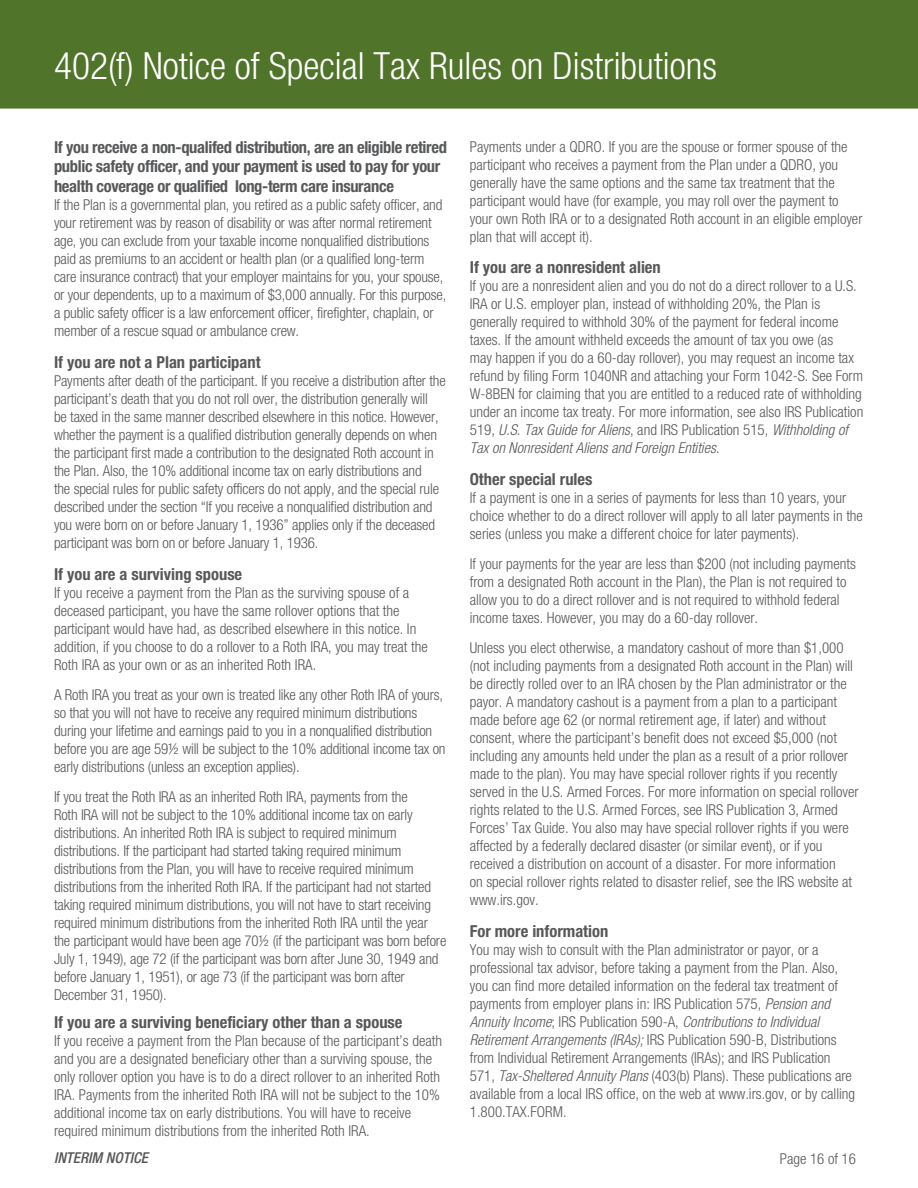
<style>
.page{position:relative;width:918px;height:1188px;background:#fff}
.page>*{position:absolute;margin:0;border:0;box-sizing:border-box;transform-origin:0 0}
.t1{font:300 condensed 37.5px "Helvetica Neue LT Std";color:#fff}
.t2{font:700 condensed 16.5px/19.8px "Helvetica Neue LT Std";letter-spacing:-.02em;color:#57585a}
.t3{font:700 condensed 16.5px "Helvetica Neue LT Std";color:#57585a}
.t4{font:300 condensed 15px/18px "Helvetica Neue LT Std";color:#57585a}
.t5{font:italic 500 condensed 15px "Helvetica Neue LT Std";color:#57585a}
.s1{font-style:italic}
</style>
<div class="page">
<div style="left:0;top:0;width:918px;height:109px;background:#50752a"></div>
<p class="t1" style="left:54px;top:45px;width:665px">402(f) Notice of Special Tax Rules on Distributions</p>
<p class="t2" style="left:54px;top:137px;width:395px">If you receive a non-qualifed distribution, are an eligible retired public safety officer, and your payment is used to pay for your health coverage or qualified long-term care insurance</p>
<p class="t4" style="left:54px;top:196px;width:394px">If the Plan is a governmental plan, you retired as a public safety officer, and your retirement was by reason of disability or was after normal retirement age, you can exclude from your taxable income nonqualified distributions paid as premiums to an accident or health plan (or a qualified long-term care insurance contract) that your employer maintains for you, your spouse, or your dependents, up to a maximum of $3,000 annually. For this purpose, a public safety officer is a law enforcement officer, firefighter, chaplain, or member of a rescue squad or ambulance crew.</p>
<p class="t3" style="left:54px;top:352px;width:208px">If you are not a Plan participant</p>
<p class="t4" style="left:54px;top:372px;width:393px">Payments after death of the participant. If you receive a distribution after the participant’s death that you do not roll over, the distribution generally will<br>be taxed in the same manner described elsewhere in this notice. However, whether the payment is a qualified distribution generally depends on when the participant first made a contribution to the designated Roth account in the Plan. Also, the 10% additional income tax on early distributions and<br>the special rules for public safety officers do not apply, and the special rule described under the section “If you receive a nonqualified distribution and you were born on or before January 1, 1936” applies only if the deceased participant was born on or before January 1, 1936.</p>
<p class="t3" style="left:54px;top:564px;width:190px">If you are a surviving spouse</p>
<p class="t4" style="left:54px;top:583px;width:375px">If you receive a payment from the Plan as the surviving spouse of a deceased participant, you have the same rollover options that the participant would have had, as described elsewhere in this notice. In addition, if you choose to do a rollover to a Roth IRA, you may treat the Roth IRA as your own or as an inherited Roth IRA.</p>
<p class="t4" style="left:54px;top:685px;width:393px">A Roth IRA you treat as your own is treated like any other Roth IRA of yours, so that you will not have to receive any required minimum distributions during your lifetime and earnings paid to you in a nonqualified distribution before you are age 59½ will be subject to the 10% additional income tax on early distributions (unless an exception applies).</p>
<p class="t4" style="left:54px;top:787px;width:394px">If you treat the Roth IRA as an inherited Roth IRA, payments from the<br>Roth IRA will not be subject to the 10% additional income tax on early distributions. An inherited Roth IRA is subject to required minimum distributions. If the participant had started taking required minimum distributions from the Plan, you will have to receive required minimum distributions from the inherited Roth IRA. If the participant had not started taking required minimum distributions, you will not have to start receiving required minimum distributions from the inherited Roth IRA until the year the participant would have been age 70½ (if the participant was born before July 1, 1949), age 72 (if the participant was born after June 30, 1949 and before January 1, 1951), or age 73 (if the participant was born after December 31, 1950).</p>
<p class="t3" style="left:54px;top:1012px;width:350px">If you are a surviving beneficiary other than a spouse</p>
<p class="t4" style="left:54px;top:1032px;width:390px">If you receive a payment from the Plan because of the participant’s death and you are a designated beneficiary other than a surviving spouse, the only rollover option you have is to do a direct rollover to an inherited Roth IRA. Payments from the inherited Roth IRA will not be subject to the 10% additional income tax on early distributions. You will have to receive</p>
<p class="t4" style="left:54px;top:1122px;width:317px">required minimum distributions from the inherited Roth IRA.</p>
<p class="t5" style="left:54px;top:1149px;width:96px">INTERIM NOTICE</p>
<p class="t4" style="left:470px;top:137px;width:394px">Payments under a QDRO. If you are the spouse or former spouse of the participant who receives a payment from the Plan under a QDRO, you generally have the same options and the same tax treatment that the participant would have (for example, you may roll over the payment to your own Roth IRA or to a designated Roth account in an eligible employer plan that will accept it).</p>
<p class="t3" style="left:470px;top:258px;width:193px">If you are a nonresident alien</p>
<p class="t4" style="left:470px;top:277px;width:395px">If you are a nonresident alien and you do not do a direct rollover to a U.S.<br>IRA or U.S. employer plan, instead of withholding 20%, the Plan is generally required to withhold 30% of the payment for federal income taxes. If the amount withheld exceeds the amount of tax you owe (as<br>may happen if you do a 60-day rollover), you may request an income tax refund by filing Form 1040NR and attaching your Form 1042-S. See Form W-8BEN for claiming that you are entitled to a reduced rate of withholding under an income tax treaty. For more information, see also IRS Publication 519, <span class="s1">U.S. Tax Guide for Aliens</span>, and IRS Publication 515, <span class="s1">Withholding of Tax on Nonresident Aliens and Foreign Entities.</span></p>
<p class="t3" style="left:470px;top:469px;width:124px">Other special rules</p>
<p class="t4" style="left:470px;top:489px;width:395px">If a payment is one in a series of payments for less than 10 years, your choice whether to do a direct rollover will apply to all later payments in the series (unless you make a different choice for later payments).</p>
<p class="t4" style="left:470px;top:555px;width:388px">If your payments for the year are less than $200 (not including payments from a designated Roth account in the Plan), the Plan is not required to allow you to do a direct rollover and is not required to withhold federal income taxes. However, you may do a 60-day rollover.</p>
<p class="t4" style="left:470px;top:639px;width:390px">Unless you elect otherwise, a mandatory cashout of more than $1,000 (not including payments from a designated Roth account in the Plan) will be directly rolled over to an IRA chosen by the Plan administrator or the payor. A mandatory cashout is a payment from a plan to a participant made before age 62 (or normal retirement age, if later) and without consent, where the participant’s benefit does not exceed $5,000 (not including any amounts held under the plan as a result of a prior rollover made to the plan). You may have special rollover rights if you recently served in the U.S. Armed Forces. For more information on special rollover rights related to the U.S. Armed Forces, see IRS Publication 3, Armed Forces’ Tax Guide. You also may have special rollover rights if you were affected by a federally declared disaster (or similar event), or if you received a distribution on account of a disaster. For more information<br>on special rollover rights related to disaster relief, see the IRS website at www.irs.gov.</p>
<p class="t3" style="left:470px;top:921px;width:140px">For more information</p>
<p class="t4" style="left:470px;top:941px;width:387px">You may wish to consult with the Plan administrator or payor, or a professional tax advisor, before taking a payment from the Plan. Also, you can find more detailed information on the federal tax treatment of payments from employer plans in: IRS Publication 575, <span class="s1">Pension and Annuity Income</span>; IRS Publication 590-A, <span class="s1">Contributions to Individual Retirement Arrangements (IRAs);</span> IRS Publication 590-B, Distributions from Individual Retirement Arrangements (IRAs); and IRS Publication 571, <span class="s1">Tax-Sheltered Annuity Plans</span> (403(b) Plans). These publications are available from a local IRS office, on the web at www.irs.gov, or by calling 1.800.TAX.FORM.</p>
<p class="t4" style="left:780px;top:1150px;width:78px">Page 16 of 16</p>
</div>
